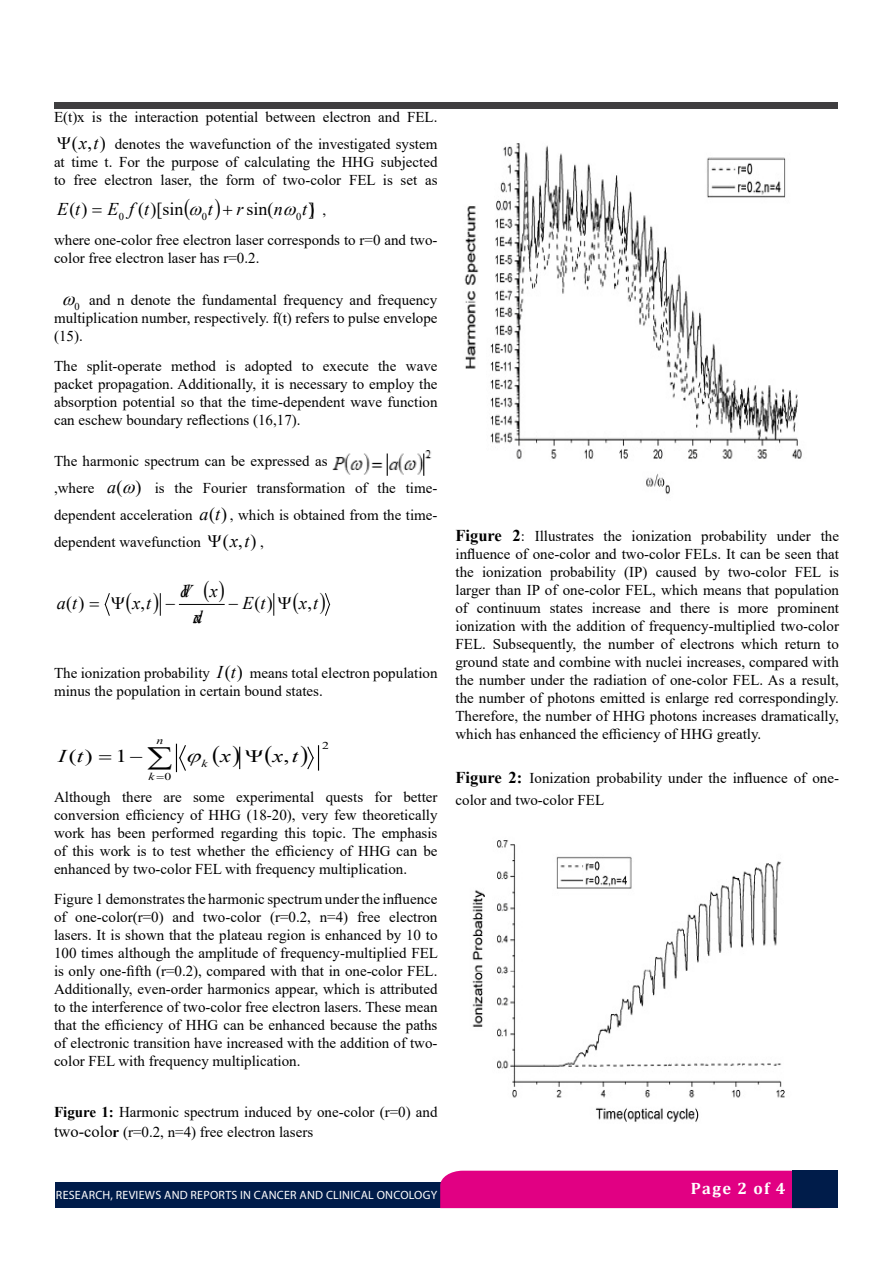
<style>
.page{position:relative;width:893px;height:1263px;background:#fff}
.page>*{position:absolute;margin:0;border:0;box-sizing:border-box;transform-origin:0 0}
.t1{font:italic 18px "Times New Roman";color:#000}
.t2{font:18px "Times New Roman";color:#000}
.t3{font:18px "Times New Roman";color:#000;scale:1.31 1}
.t4{font:italic 18px "Times New Roman";color:#000;scale:1.31 1}
.t5{font:700 16.5px "Cambria";letter-spacing:.08em;color:#fff}
.t6{font:15px/18px "Times New Roman";color:#000}
.t7{font:12px "Myriad Pro";letter-spacing:.02em;color:#fff}
.t8{font:10.5px "Times New Roman";color:#000}
.t9{font:italic 10.5px "Times New Roman";color:#000;scale:1.31 1}
.t10{font:10.5px "Times New Roman";color:#000;scale:1.31 1}
.s1{font-size:18px}
.s2{font-style:italic;font-size:18px}
.s3{font-style:italic}
.s4{font-size:15px}
.s5{font-style:normal}
.s6{font-weight:700}
.s7{font-size:16.5px}
.s8{font-weight:700;font-size:16.5px}
</style>
<div class="page">
<div style="left:54px;top:103px;width:783px;height:5px;background:#3f3e40"></div>
<div style="left:55px;top:1182px;width:765px;height:26px;background:#001c4a"></div>
<div style="left:440px;top:1171px;width:352px;height:37px;background:#e10083"></div>
<div style="left:792px;top:1171px;width:46px;height:37px;background:#001c4a"></div>
<img style="left:333px;top:451px;width:99px;height:25px">
<hr style="left:179px;top:604px;width:45px;height:1px;background:#000">
<img style="left:464px;top:143px;width:338px;height:352px">
<img style="left:472px;top:840px;width:313px;height:282px">
<svg style="left:159px;top:593px;width:2px;height:22px"></svg>
<svg style="left:325px;top:593px;width:5px;height:23px"></svg>
<svg style="left:104px;top:593px;width:6px;height:23px"></svg>
<svg style="left:273px;top:593px;width:2px;height:22px"></svg>
<svg style="left:307px;top:746px;width:12px;height:24px"></svg>
<svg style="left:239px;top:746px;width:2px;height:23px"></svg>
<svg style="left:175px;top:744px;width:11px;height:29px"></svg>
<p class="t6" style="left:54px;top:103px;width:385px;line-height:27px;text-align:right">E(t)x is the interaction potential between electron and FEL. <span class="s1">(</span><span class="s2">x</span><span class="s1">,</span><span class="s2">t</span><span class="s1">)</span> denotes the wavefunction of the investigated system</p>
<p class="t6" style="left:54px;top:153px;width:385px">at time t. For the purpose of calculating the HHG subjected to free electron laser, the form of two-color FEL is set as</p>
<p class="t2" style="left:69px;top:197px;width:20px">( )</p>
<p class="t2" style="left:138px;top:197px;width:47px">( )[sin</p>
<p class="t2" style="left:237px;top:197px;width:91px"><span class="s3">r</span> sin(<span class="s3">n t</span> <span class="s4">,</span></p>
<p class="t1" style="left:57px;top:197px;width:25px">E t</p>
<p class="t1" style="left:107px;top:197px;width:43px">Eft</p>
<p class="t1" style="left:208px;top:197px;width:7px">t</p>
<p class="t6" style="left:54px;top:231px;width:385px">where one-color free electron laser corresponds to r=0 and two&shy;color free electron laser has r=0.2.</p>
<p class="t6" style="left:54px;top:291px;width:385px;text-align:justify;text-indent:20px"><sub>0</sub> and n denote the fundamental frequency and frequency multiplication number, respectively. f(t) refers to pulse envelope (15).</p>
<p class="t6" style="left:54px;top:357px;width:385px;text-align:justify">The split-operate method is adopted to execute the wave packet propagation. Additionally, it is necessary to employ the absorption potential so that the time-dependent wave function can eschew boundary reflections (16,17).</p>
<p class="t6" style="left:54px;top:447px;width:385px;line-height:27px">The harmonic spectrum can be expressed as<br>,where <span class="s2">a</span><span class="s1">( )</span> is the Fourier transformation of the time&shy;dependent acceleration <span class="s2">a</span><span class="s1">(</span><span class="s2">t</span><span class="s1">)</span> , which is obtained from the time&shy;dependent wavefunction <span class="s1">(</span><span class="s2">x</span><span class="s1">,</span><span class="s2">t</span><span class="s1">)</span> ,</p>
<p class="t2" style="left:308px;top:197px;width:8px">)]</p>
<p class="t8" style="left:119px;top:209px;width:7px">0</p>
<p class="t8" style="left:202px;top:209px;width:7px">0</p>
<p class="t8" style="left:296px;top:209px;width:7px">0</p>
<p class="t1" style="left:181px;top:579px;width:39px">dV x</p>
<p class="t1" style="left:132px;top:590px;width:45px">x<span class="s5">,</span>t −</p>
<p class="t2" style="left:228px;top:590px;width:46px">− ()</p>
<p class="t2" style="left:307px;top:590px;width:6px">,</p>
<p class="t1" style="left:57px;top:590px;width:29px">a<span class="s5">(</span>t<span class="s5">)</span></p>
<p class="t1" style="left:242px;top:590px;width:25px">E t</p>
<p class="t1" style="left:299px;top:590px;width:20px">x t</p>
<p class="t1" style="left:193px;top:605px;width:10px">dx</p>
<p class="t6" style="left:54px;top:663px;width:385px">The ionization probability <span class="s2">I</span><span class="s1">(</span><span class="s2">t</span><span class="s1">)</span> means total electron population minus the population in certain bound states.</p>
<p class="t9" style="left:156px;top:733px;width:7px">n</p>
<p class="t10" style="left:322px;top:738px;width:7px">2</p>
<p class="t3" style="left:69px;top:744px;width:20px">( )</p>
<p class="t3" style="left:284px;top:744px;width:6px">,</p>
<p class="t6" style="left:54px;top:787px;width:385px;text-align:justify">Although there are some experimental quests for better conversion efficiency of HHG (18-20), very few theoretically work has been performed regarding this topic. The emphasis of this work is to test whether the efficiency of HHG can be enhanced by two-color FEL with frequency multiplication.</p>
<p class="t6" style="left:54px;top:889px;width:386px;text-align:justify">Figure 1 demonstrates the harmonic spectrum under the influence of one-color(r=0) and two-color (r=0.2, n=4) free electron lasers. It is shown that the plateau region is enhanced by 10 to 100 times although the amplitude of frequency-multiplied FEL is only one-fifth (r=0.2), compared with that in one-color FEL.<br>Additionally, even-order harmonics appear, which is attributed to the interference of two-color free electron lasers. These mean that the efficiency of HHG can be enhanced because the paths of electronic transition have increased with the addition of two&shy;color FEL with frequency multiplication.</p>
<p class="t6" style="left:54px;top:1101px;width:385px;line-height:19.8px"><span class="s6">Figure 1:</span> Harmonic spectrum induced by one-color (r=0) and <span class="s7">two-colo</span><span class="s6">r</span> (r=0.2, n=4) free electron lasers</p>
<p class="t3" style="left:115px;top:744px;width:22px">1−</p>
<p class="t4" style="left:58px;top:744px;width:21px">I t</p>
<p class="t4" style="left:221px;top:744px;width:9px">x</p>
<p class="t4" style="left:273px;top:744px;width:21px">x t</p>
<p class="t10" style="left:164px;top:769px;width:7px">0</p>
<p class="t9" style="left:201px;top:756px;width:6px">k</p>
<p class="t9" style="left:148px;top:769px;width:6px">k</p>
<p class="t7" style="left:56px;top:1188px;width:383px">RESEARCH, REVIEWS AND REPORTS IN CANCER AND CLINICAL ONCOLOGY</p>
<p class="t6" style="left:455px;top:527px;width:385px;text-align:justify"><span class="s8">Figure 2</span>: Illustrates the ionization probability under the influence of one-color and two-color FELs. It can be seen that the ionization probability (IP) caused by two-color FEL is larger than IP of one-color FEL, which means that population of continuum states increase and there is more prominent ionization with the addition of frequency-multiplied two-color FEL. Subsequently, the number of electrons which return to ground state and combine with nuclei increases, compared with the number under the radiation of one-color FEL. As a result, the number of photons emitted is enlarge red correspondingly.<br>Therefore, the number of HHG photons increases dramatically, which has enhanced the efficiency of HHG greatly.</p>
<p class="t6" style="left:455px;top:767px;width:385px;line-height:21.6px"><span class="s8">Figure 2:</span> Ionization probability under the influence of one&shy;color and two-color FEL</p>
<p class="t5" style="left:691px;top:1177px;width:96px">Page 2 of 4</p>
</div>
